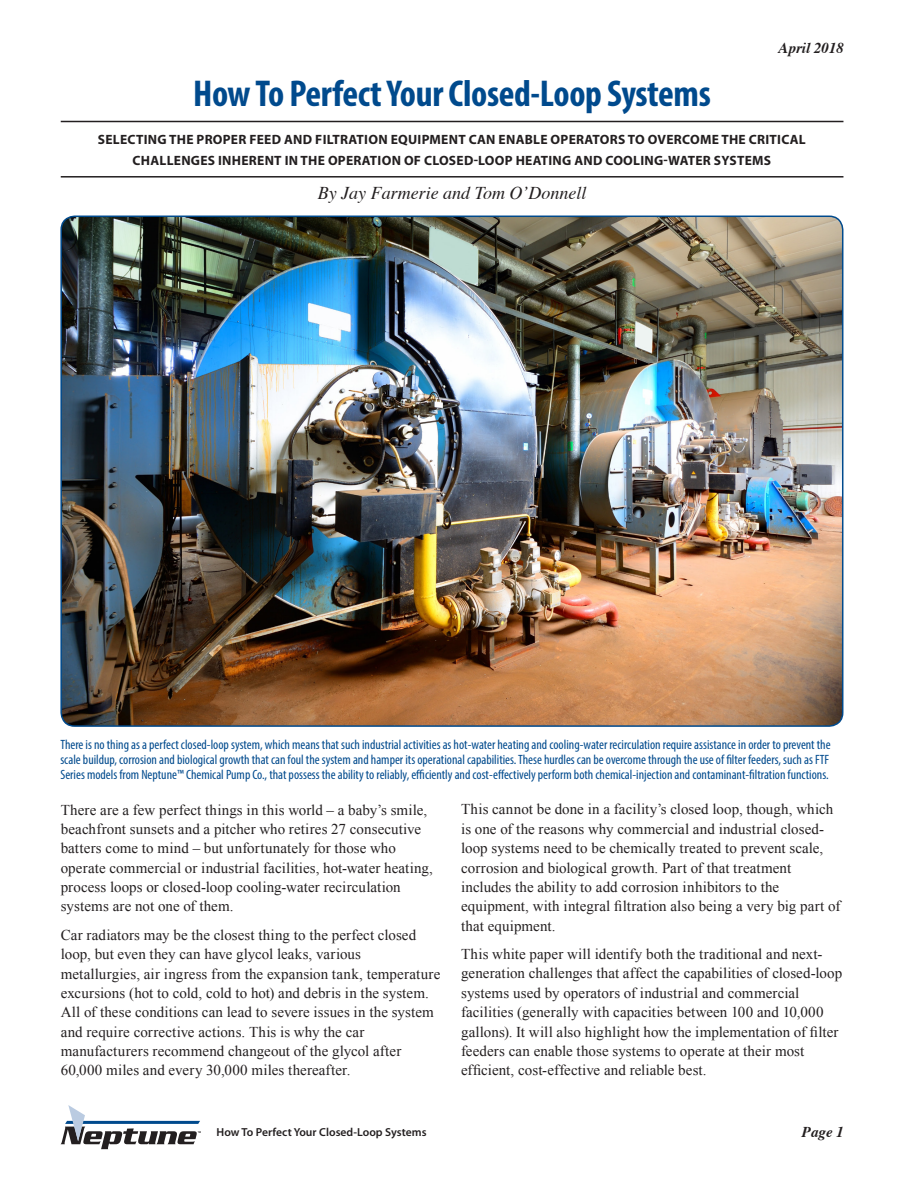
<style>
.page{position:relative;width:918px;height:1188px;background:#fff}
.page>*{position:absolute;margin:0;border:0;box-sizing:border-box;transform-origin:0 0}
.t1{font:700 condensed 37.5px "Myriad Pro";letter-spacing:-.01em;color:#004a8d}
.t2{font:italic 18px "Times";color:#231f20}
.t3{font:15px/19.4px "Times New Roman";letter-spacing:.005em;color:#231f20}
.t4{font:italic 700 15px "Times";color:#231f20}
.t5{font:condensed 13.5px/15px "Myriad Pro";color:#004a8d;text-align:justify}
.t6{font:700 13.5px/21px "Myriad Pro";letter-spacing:.02em;color:#231f20;text-align:center}
.t7{font:600 11.7px "Myriad Pro";letter-spacing:.005em;color:#231f20}
</style>
<div class="page">
<img style="left:62px;top:216px;width:781px;height:509px">
<hr style="left:61px;top:121px;width:782px;height:1px;background:#231f20">
<hr style="left:61px;top:176px;width:782px;height:2px;background:#231f20">
<svg style="left:61px;top:1105px;width:140px;height:44px"></svg>
<h1 class="t1" style="left:193px;top:71px;width:519px">How To Perfect Your Closed-Loop Systems</h1>
<p class="t4" style="left:779px;top:34px;width:67px">April 2018</p>
<p class="t6" style="left:98px;top:129px;width:709px">SELECTING THE PROPER FEED AND FILTRATION EQUIPMENT CAN ENABLE OPERATORS TO OVERCOME THE CRITICAL<br>CHALLENGES INHERENT IN THE OPERATION OF CLOSED-LOOP HEATING AND COOLING-WATER SYSTEMS</p>
<p class="t2" style="left:318px;top:177px;width:270px">By Jay Farmerie and Tom O’Donnell</p>
<p class="t5" style="left:60px;top:737px;width:772px">There is no thing as a perfect closed-loop system, which means that such industrial activities as hot-water heating and cooling-water recirculation require assistance in order to prevent the scale buildup, corrosion and biological growth that can foul the system and hamper its operational capabilities. These hurdles can be overcome through the use of filter feeders, such as FTF Series models from Neptune™ Chemical Pump Co., that possess the ability to reliably, efficiently and cost-effectively perform both chemical-injection and contaminant-filtration functions.</p>
<p class="t3" style="left:61px;top:800px;width:374px">There are a few perfect things in this world – a baby’s smile, beachfront sunsets and a pitcher who retires 27 consecutive batters come to mind – but unfortunately for those who operate commercial or industrial facilities, hot-water heating, process loops or closed-loop cooling-water recirculation systems are not one of them.</p>
<p class="t3" style="left:61px;top:925px;width:381px">Car radiators may be the closest thing to the perfect closed loop, but even they can have glycol leaks, various metallurgies, air ingress from the expansion tank, temperature excursions (hot to cold, cold to hot) and debris in the system.<br>All of these conditions can lead to severe issues in the system and require corrective actions. This is why the car manufacturers recommend changeout of the glycol after 60,000 miles and every 30,000 miles thereafter.</p>
<p class="t3" style="left:461px;top:800px;width:381px">This cannot be done in a facility’s closed loop, though, which is one of the reasons why commercial and industrial closed&shy;loop systems need to be chemically treated to prevent scale, corrosion and biological growth. Part of that treatment includes the ability to add corrosion inhibitors to the equipment, with integral filtration also being a very big part of that equipment.</p>
<p class="t3" style="left:461px;top:944px;width:383px">This white paper will identify both the traditional and next&shy;generation challenges that affect the capabilities of closed-loop systems used by operators of industrial and commercial facilities (generally with capacities between 100 and 10,000 gallons). It will also highlight how the implementation of filter feeders can enable those systems to operate at their most efficient, cost-effective and reliable best.</p>
<p class="t7" style="left:217px;top:1125px;width:212px">How To Perfect Your Closed-Loop Systems</p>
<p class="t4" style="left:802px;top:1118px;width:44px">Page 1</p>
</div>
